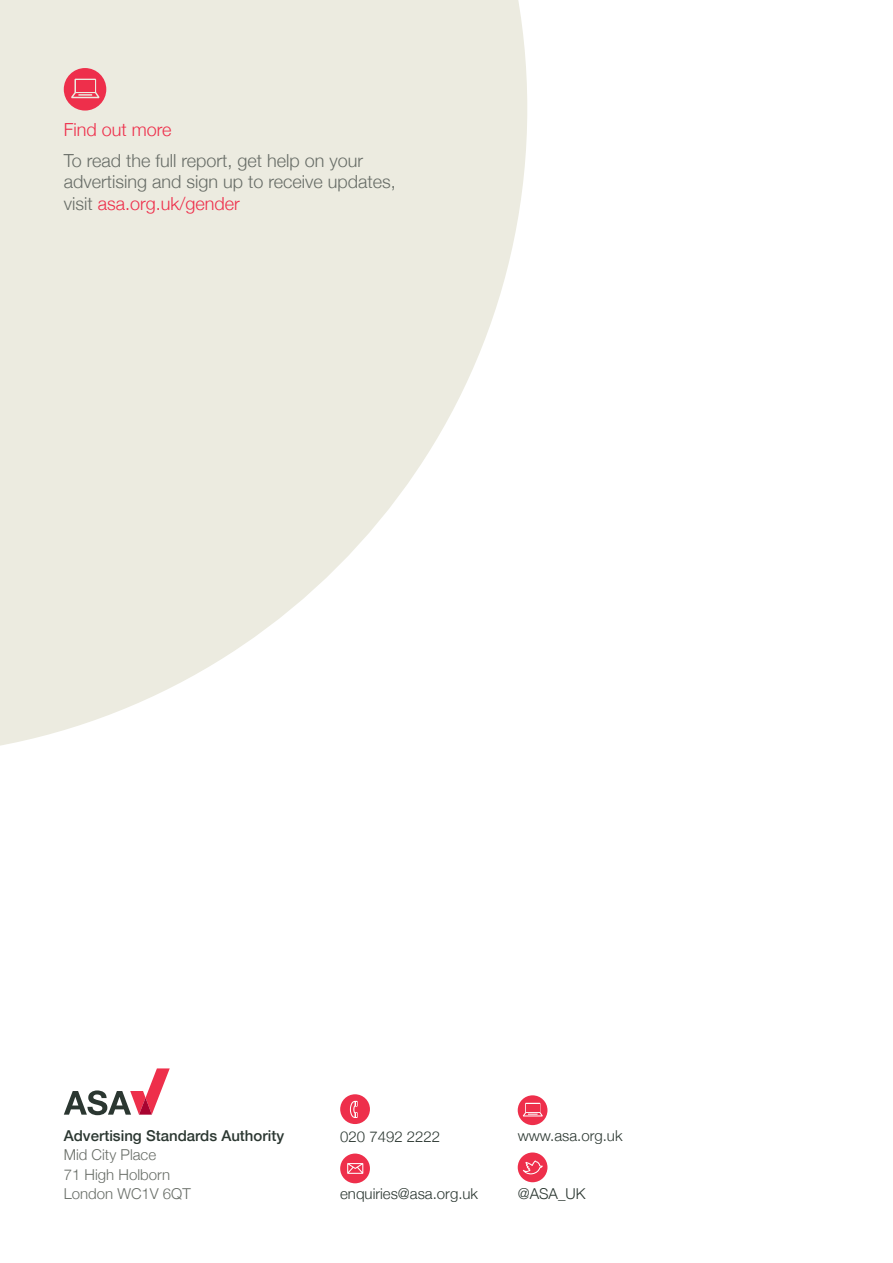
<style>
.page{position:relative;width:893px;height:1263px;background:#fff}
.page>*{position:absolute;margin:0;border:0;box-sizing:border-box;transform-origin:0 0}
.t1{font:300 18px/21.6px "Helvetica Neue";color:#686d67}
.t2{font:300 18px "Helvetica Neue";color:#ee2f4b}
.t3{font:300 15px "Helvetica Neue";color:#2b3731}
.t4{font:300 15px/19.5px "Helvetica Neue";color:#686d67}
.t5{font:500 15px "Helvetica Neue";color:#2b3731}
.s1{color:#ee2f4b}
</style>
<div class="page">
<svg style="left:0;top:0;width:527px;height:746px;fill:#ecebe0"></svg>
<svg style="left:340px;top:1094px;width:30px;height:30px"></svg>
<svg style="left:340px;top:1153px;width:30px;height:30px"></svg>
<svg style="left:518px;top:1095px;width:29px;height:30px"></svg>
<svg style="left:518px;top:1152px;width:29px;height:30px"></svg>
<svg style="left:64px;top:1068px;width:106px;height:47px"></svg>
<svg style="left:64px;top:68px;width:42px;height:43px;background:#ed6878"></svg>
<p class="t2" style="left:64px;top:115px;width:109px">Find out more</p>
<p class="t1" style="left:64px;top:148px;width:334px">To read the full report, get help on your advertising and sign up to receive updates, visit <span class="s1">asa.org.uk/gender</span></p>
<p class="t5" style="left:64px;top:1123px;width:222px">Advertising Standards Authority</p>
<p class="t4" style="left:64px;top:1144px;width:128px">Mid City Place<br>71 High Holborn<br>London WC1V 6QT</p>
<p class="t3" style="left:340px;top:1124px;width:102px">020 7492 2222</p>
<p class="t3" style="left:340px;top:1182px;width:139px">enquiries@asa.org.uk</p>
<p class="t3" style="left:518px;top:1123px;width:106px">www.asa.org.uk</p>
<p class="t3" style="left:518px;top:1182px;width:69px">@ASA_UK</p>
</div>
